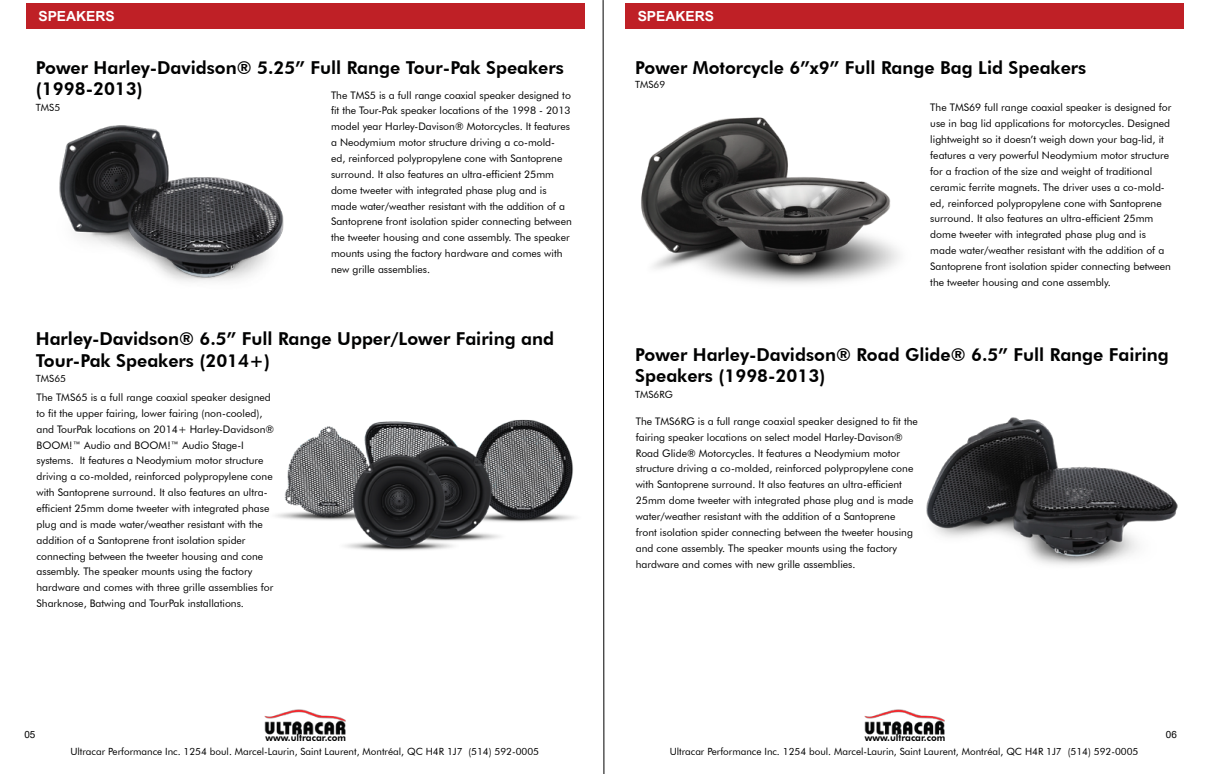
<style>
.page{position:relative;width:1207px;height:774px;background:#fff}
.page>*{position:absolute;margin:0;border:0;box-sizing:border-box;transform-origin:0 0}
.t1{font:800 17.8px/21.4px "Futura BT";color:#000101}
.t2{font:700 13.9px "Arial";color:#fff}
.t3{font:10.4px/15.9px "Futura BT";color:#000101}
.t4{font:9.9px "Futura BT";color:#000101}
.t5{font:9.9px "Arial";color:#000}
.t6{font:9.9px "Arial";color:#000}
.t7{font:800 9.4px "Futura BT";color:#000101}
</style>
<div class="page">
<img style="left:641px;top:117px;width:259px;height:167px">
<div style="left:625px;top:3px;width:558px;height:26px;background:#bf2026"></div>
<img style="left:864px;top:710px;width:81px;height:25px">
<img style="left:926px;top:417px;width:252px;height:148px">
<img style="left:59px;top:125px;width:225px;height:157px">
<div style="left:26px;top:3px;width:558px;height:26px;background:#bf2026"></div>
<img style="left:265px;top:710px;width:81px;height:25px">
<img style="left:275px;top:419px;width:300px;height:132px">
<svg style="left:602px;top:0;width:2px;height:774px"></svg>
<h2 class="t2" style="left:38px;top:6px;width:78px">SPEAKERS</h2>
<h1 class="t1" style="left:36px;top:57px;width:529px">Power Harley-Davidson® 5.25” Full Range Tour-Pak Speakers (1998-2013)</h1>
<p class="t4" style="left:36px;top:101px;width:26px">TMS5</p>
<p class="t3" style="left:331px;top:87px;width:242px">The TMS5 is a full range coaxial speaker designed to fit the Tour-Pak speaker locations of the 1998 - 2013 model year Harley-Davison® Motorcycles. It features a Neodymium motor structure driving a co-mold&shy;ed, reinforced polypropylene cone with Santoprene surround. It also features an ultra-efficient 25mm dome tweeter with integrated phase plug and is made water/weather resistant with the addition of a Santoprene front isolation spider connecting between the tweeter housing and cone assembly. The speaker mounts using the factory hardware and comes with new grille assemblies.</p>
<h1 class="t1" style="left:36px;top:328px;width:520px">Harley-Davidson® 6.5” Full Range Upper/Lower Fairing and<br>Tour-Pak Speakers (2014+)</h1>
<p class="t4" style="left:36px;top:373px;width:32px">TMS65</p>
<p class="t3" style="left:37px;top:389px;width:239px">The TMS65 is a full range coaxial speaker designed to fit the upper fairing, lower fairing (non-cooled), and TourPak locations on 2014+ Harley-Davidson® BOOM!™ Audio and BOOM!™ Audio Stage-I systems. It features a Neodymium motor structure driving a co-molded, reinforced polypropylene cone with Santoprene surround. It also features an ultra&shy;efficient 25mm dome tweeter with integrated phase plug and is made water/weather resistant with the addition of a Santoprene front isolation spider connecting between the tweeter housing and cone assembly. The speaker mounts using the factory hardware and comes with three grille assemblies for Sharknose, Batwing and TourPak installations.</p>
<p class="t6" style="left:24px;top:728px;width:13px">05</p>
<p class="t7" style="left:265px;top:732px;width:82px">www.ultracar.com</p>
<p class="t4" style="left:70px;top:745px;width:470px">Ultracar Performance Inc. 1254 boul. Marcel-Laurin, Saint Laurent, Montréal, QC H4R 1J7 (514) 592-0005</p>
<h2 class="t2" style="left:638px;top:6px;width:78px">SPEAKERS</h2>
<h1 class="t1" style="left:635px;top:57px;width:453px">Power Motorcycle 6”x9” Full Range Bag Lid Speakers</h1>
<p class="t4" style="left:635px;top:78px;width:32px">TMS69</p>
<p class="t3" style="left:930px;top:100px;width:242px">The TMS69 full range coaxial speaker is designed for use in bag lid applications for motorcycles. Designed lightweight so it doesn’t weigh down your bag-lid, it features a very powerful Neodymium motor structure for a fraction of the size and weight of traditional ceramic ferrite magnets. The driver uses a co-mold&shy;ed, reinforced polypropylene cone with Santoprene surround. It also features an ultra-efficient 25mm dome tweeter with integrated phase plug and is made water/weather resistant with the addition of a Santoprene front isolation spider connecting between the tweeter housing and cone assembly.</p>
<h1 class="t1" style="left:635px;top:344px;width:535px">Power Harley-Davidson® Road Glide® 6.5” Full Range Fairing<br>Speakers (1998-2013)</h1>
<p class="t4" style="left:635px;top:389px;width:39px">TMS6RG</p>
<p class="t3" style="left:636px;top:413px;width:284px">The TMS6RG is a full range coaxial speaker designed to fit the fairing speaker locations on select model Harley-Davison® Road Glide® Motorcycles. It features a Neodymium motor structure driving a co-molded, reinforced polypropylene cone with Santoprene surround. It also features an ultra-efficient 25mm dome tweeter with integrated phase plug and is made water/weather resistant with the addition of a Santoprene front isolation spider connecting between the tweeter housing and cone assembly. The speaker mounts using the factory hardware and comes with new grille assemblies.</p>
<p class="t7" style="left:865px;top:732px;width:82px">www.ultracar.com</p>
<p class="t5" style="left:1166px;top:728px;width:13px">06</p>
<p class="t4" style="left:670px;top:745px;width:470px">Ultracar Performance Inc. 1254 boul. Marcel-Laurin, Saint Laurent, Montréal, QC H4R 1J7 (514) 592-0005</p>
</div>
